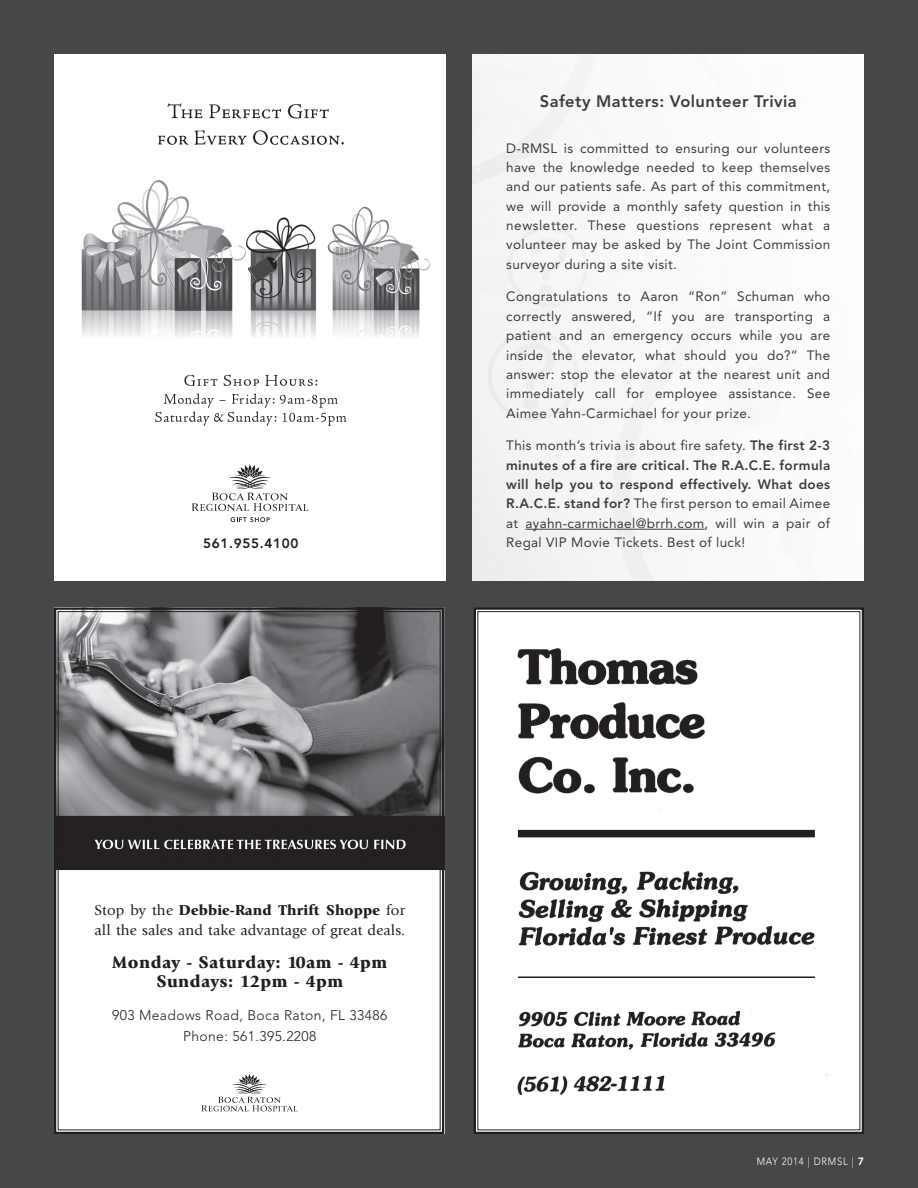
<style>
.page{position:relative;width:918px;height:1188px;background:#464748}
.page>*{position:absolute;margin:0;border:0;box-sizing:border-box;transform-origin:0 0}
.t1{font:900 17.7px/19.5px "Giovanni Std";letter-spacing:.03em;color:#231f20;text-align:center}
.t2{font:800 16.5px "Avenir LT Std";letter-spacing:.025em;color:#3e3e3f}
.t3{font:15px/19.5px "Giovanni Std";letter-spacing:.01em;color:#231f20}
.t4{font:300 13.8px/21px "Avenir LT Std";letter-spacing:.03em;color:#231f20;text-align:center}
.t5{font:13.5px/19.4px "Avenir LT Std";letter-spacing:.025em;color:#3e3e3f;text-align:justify}
.t6{font:800 13.5px "Avenir LT Std";letter-spacing:.05em;color:#231f20}
.t7{font:300 10.5px "Avenir LT Std";letter-spacing:.08em;color:#fff;scale:.9 1}
.s1{font-weight:800}
.s2{font-weight:900}
</style>
<div class="page">
<svg style="left:54px;top:607px;width:391px;height:527px;background:#afaeb0"></svg>
<svg style="left:473px;top:607px;width:391px;height:527px;background:#e3e3e3"></svg>
<div style="left:518px;top:830px;width:297px;height:7px;background:#231f20"></div>
<hr style="left:518px;top:976px;width:297px;height:2px;background:#231f20">
<div style="left:189px;top:1066px;width:121px;height:54px;background:#fff"></div>
<img style="left:54px;top:54px;width:392px;height:526px">
<div style="left:117px;top:475px;width:261px;height:93px;background:#fff"></div>
<div style="left:472px;top:54px;width:392px;height:526px;background:#f9f9f9"></div>
<hr style="left:526px;top:529px;width:179px;height:1px;background:#3e3e3f">
<svg style="left:201px;top:1074px;width:97px;height:37px"></svg>
<svg style="left:192px;top:464px;width:116px;height:47px"></svg>
<svg style="left:231px;top:517px;width:39px;height:5px"></svg>
<p class="t6" style="left:203px;top:536px;width:97px">561.955.4100</p>
<p class="t2" style="left:540px;top:91px;width:258px">Safety Matters: Volunteer Trivia</p>
<p class="t5" style="left:506px;top:138px;width:326px">D-RMSL is committed to ensuring our volunteers have the knowledge needed to keep themselves and our patients safe. As part of this commitment, we will provide a monthly safety question in this newsletter. These questions represent what a volunteer may be asked by The Joint Commission surveyor during a site visit.</p>
<p class="t5" style="left:506px;top:287px;width:326px">Congratulations to Aaron “Ron” Schuman who correctly answered, “If you are transporting a patient and an emergency occurs while you are inside the elevator, what should you do?” The answer: stop the elevator at the nearest unit and immediately call for employee assistance. See Aimee Yahn-Carmichael for your prize.</p>
<p class="t5" style="left:506px;top:436px;width:326px">This month’s trivia is about fire safety. <span class="s1">The first 2-3 minutes of a fire are critical. The R.A.C.E. formula will help you to respond effectively. What does R.A.C.E. stand for?</span> The first person to email Aimee at ayahn-carmichael@brrh.com, will win a pair of Regal VIP Movie Tickets. Best of luck!</p>
<p class="t3" style="left:94px;top:901px;width:312px">Stop by the <span class="s2">Debbie-Rand Thrift Shoppe</span> for all the sales and take advantage of great deals.</p>
<h1 class="t1" style="left:112px;top:952px;width:276px">Monday - Saturday: 10am - 4pm<br>Sundays: 12pm - 4pm</h1>
<p class="t4" style="left:112px;top:1005px;width:277px">903 Meadows Road, Boca Raton, FL 33486<br>Phone: 561.395.2208</p>
<p class="t7" style="left:757px;top:1155px;width:121px">MAY 2014 | DRMSL | <span class="s1">7</span></p>
</div>
